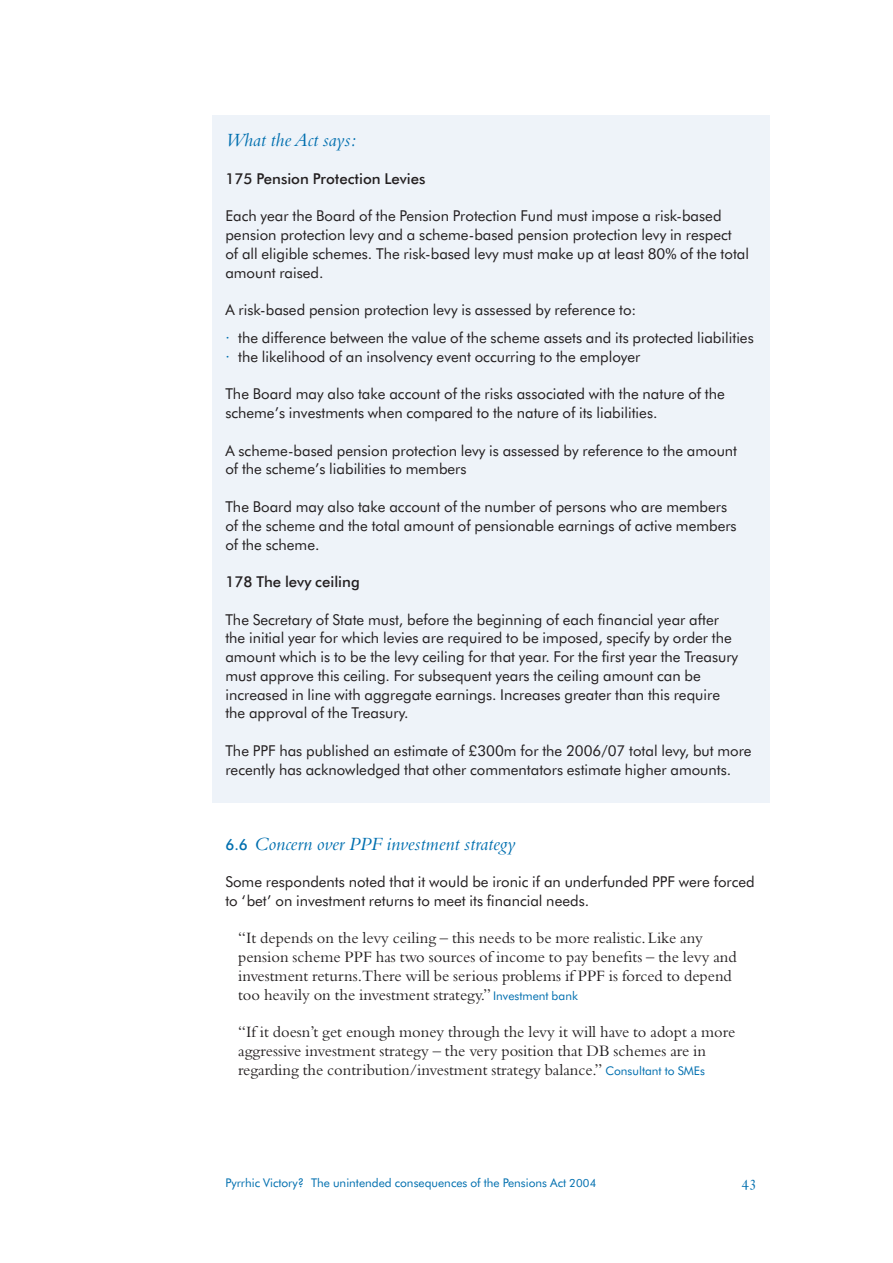
<style>
.page{position:relative;width:893px;height:1263px;background:#fff}
.page>*{position:absolute;margin:0;border:0;box-sizing:border-box;transform-origin:0 0}
.t1{font:italic 19.5px "Bembo";color:#006faf}
.t2{font:16.5px/18.8px "Bembo";color:#231f20}
.t3{font:15px/18.8px "Futura BT";color:#231f20}
.t4{font:500 15px "Futura BT";color:#231f20}
.t5{font:12px "Futura BT";color:#006faf}
.s1{color:#006faf}
.s2{font-family:"Futura BT";font-weight:500;font-style:normal;font-size:15px}
.s3{font-family:"Futura BT";font-size:12px;color:#006faf}
.s4{font-size:11.25px}
</style>
<div class="page">
<div style="left:213px;top:115px;width:557px;height:688px;background:#eef3f9"></div>
<h1 class="t1" style="left:225px;top:133px;width:132px">What the Act says:</h1>
<p class="t4" style="left:225px;top:172px;width:202px">175 Pension Protection Levies</p>
<p class="t3" style="left:225px;top:208px;width:525px">Each year the Board of the Pension Protection Fund must impose a risk-based pension protection levy and a scheme-based pension protection levy in respect<br>of all eligible schemes. The risk-based levy must make up at least 80% of the total amount raised.</p>
<p class="t3" style="left:225px;top:297px;width:530px;line-height:28.2px">A risk-based pension protection levy is assessed by reference to:<br><span class="s1">·</span> the difference between the value of the scheme assets and its protected liabilities</p>
<p class="t3" style="left:225px;top:349px;width:417px"><span class="s1">·</span> the likelihood of an insolvency event occurring to the employer</p>
<p class="t3" style="left:225px;top:386px;width:501px">The Board may also take account of the risks associated with the nature of the scheme’s investments when compared to the nature of its liabilities.</p>
<p class="t3" style="left:225px;top:442px;width:513px">A scheme-based pension protection levy is assessed by reference to the amount of the scheme’s liabilities to members</p>
<p class="t3" style="left:225px;top:499px;width:513px">The Board may also take account of the number of persons who are members of the scheme and the total amount of pensionable earnings of active members of the scheme.</p>
<p class="t4" style="left:225px;top:576px;width:136px">178 The levy ceiling</p>
<p class="t3" style="left:225px;top:611px;width:514px">The Secretary of State must, before the beginning of each financial year after the initial year for which levies are required to be imposed, specify by order the amount which is to be the levy ceiling for that year. For the first year the Treasury must approve this ceiling. For subsequent years the ceiling amount can be increased in line with aggregate earnings. Increases greater than this require the approval of the Treasury.</p>
<p class="t3" style="left:225px;top:742px;width:528px">The PPF has published an estimate of £300m for the 2006/07 total levy, but more recently has acknowledged that other commentators estimate higher amounts.</p>
<h1 class="t1" style="left:225px;top:837px;width:291px"><span class="s2">6.6</span> Concern over PPF investment strategy</h1>
<p class="t3" style="left:225px;top:874px;width:531px">Some respondents noted that it would be ironic if an underfunded PPF were forced to ‘bet’ on investment returns to meet its financial needs.</p>
<p class="t2" style="left:238px;top:930px;width:500px">“It depends on the levy ceiling – this needs to be more realistic.Like any pension scheme PPF has two sources of income to pay benefits – the levy and investment returns.There will be serious problems if PPF is forced to depend too heavily on the investment strategy.” <span class="s3">Investment bank</span></p>
<p class="t2" style="left:238px;top:1024px;width:499px">“If it doesn’t get enough money through the levy it will have to adopt a more aggressive investment strategy – the very position that DB schemes are in regarding the contribution/investment strategy balance.” <span class="s3">Consultant to SMEs</span></p>
<p class="t5" style="left:225px;top:1178px;width:373px">Pyrrhic Victory? The unintended consequences of the Pensions Act <span class="s4">2004</span></p>
</div>
